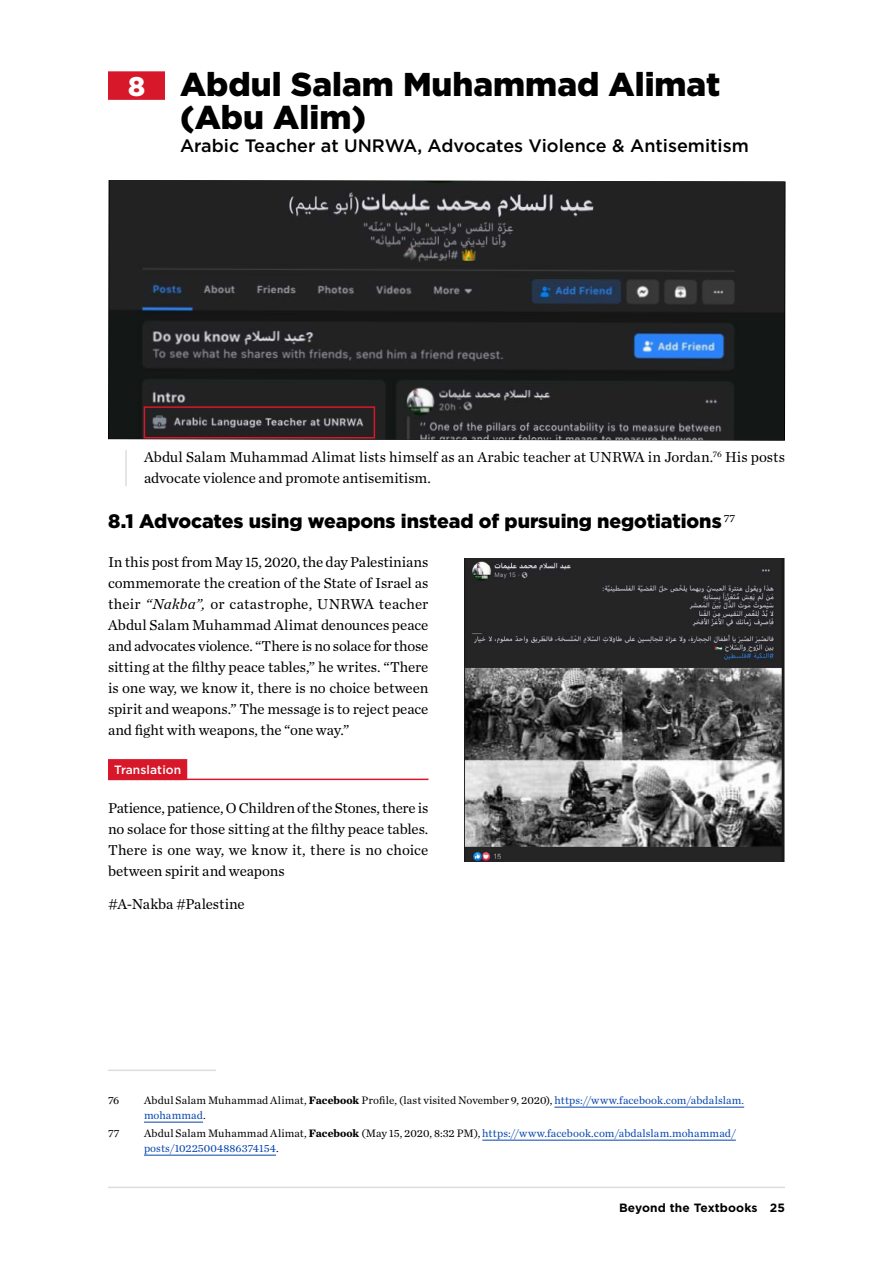
<style>
.page{position:relative;width:893px;height:1263px;background:#fff}
.page>*{position:absolute;margin:0;border:0;box-sizing:border-box;transform-origin:0 0}
.Staff_Heading{font:900 33px/33px "Gotham";color:#000}
.Heading_-_Smaller{font:900 19.5px "Gotham";letter-spacing:-.005em;color:#000}
.Staff_Heading-2{font:500 18px "Gotham";color:#000}
.Paragraph_-_First{font:15px/21px "Chronicle Text G1";letter-spacing:-.005em;color:#000;text-align:justify}
.Paragraph_-_Singular{font:15px/21px "Chronicle Text G1";color:#000;text-align:justify}
.Paragraph_-_Quote{font:15px/21px "Chronicle Text G1";color:#000}
.t1{font:700 12px "Gotham";letter-spacing:.01em;color:#000}
.Tag_-_Underline___NE{font:500 12px "Gotham";letter-spacing:.01em;color:#fff}
.Footnote{font:11.25px/15px "Chronicle Text G1";letter-spacing:.01em;color:#0645ad}
.Footnote-2{font:11.25px/15px "Chronicle Text G1";letter-spacing:.01em;color:#000}
.s1{font-size:27px;color:#fff}
.s2{font-style:italic}
.s3{font-weight:700}
.s4{color:#0645ad}
.s5{color:#000}
.s6{font-weight:700;color:#000}
</style>
<div class="page">
<hr style="left:108px;top:1187px;width:677px;height:1px;background:#dcddde">
<div style="left:108px;top:71px;width:57px;height:29px;background:#d7182a"></div>
<hr style="left:125px;top:450px;width:2px;height:36px;background:#dcddde">
<hr style="left:108px;top:1069px;width:108px;height:2px;background:#dcddde">
<hr style="left:554px;top:1107px;width:190px;height:1px;background:#0645ad">
<hr style="left:144px;top:1122px;width:59px;height:1px;background:#0645ad">
<hr style="left:482px;top:1140px;width:254px;height:1px;background:#0645ad">
<hr style="left:144px;top:1155px;width:132px;height:1px;background:#0645ad">
<hr style="left:108px;top:779px;width:320px;height:1px;background:#d7182a">
<div style="left:108px;top:759px;width:79px;height:21px;background:#d7182a"></div>
<img style="left:109px;top:180px;width:676px;height:260px">
<img style="left:464px;top:558px;width:320px;height:303px">
<div style="left:144px;top:406px;width:231px;height:32px;border:2px solid #d7182a"></div>
<p class="Staff_Heading" style="left:180px;top:67px;width:542px;text-indent:-52px"><span class="s1">8</span> Abdul Salam Muhammad Alimat (Abu Alim)</p>
<p class="Staff_Heading-2" style="left:180px;top:135px;width:570px">Arabic Teacher at UNRWA, Advocates Violence &amp; Antisemitism</p>
<p class="Paragraph_-_Quote" style="left:144px;top:446px;width:642px">Abdul Salam Muhammad Alimat lists himself as an Arabic teacher at UNRWA in Jordan.<sup>76</sup> His posts advocate violence and promote antisemitism.</p>
<p class="Heading_-_Smaller" style="left:108px;top:510px;width:629px">8.1 Advocates using weapons instead of pursuing negotiations <sup>77</sup></p>
<p class="Paragraph_-_First" style="left:108px;top:551px;width:322px">In this post from May 15, 2020, the day Palestinians commemorate the creation of the State of Israel as their <span class="s2">“Nakba”,</span> or catastrophe, UNRWA teacher Abdul Salam Muhammad Alimat denounces peace and advocates violence. “There is no solace for those sitting at the filthy peace tables,” he writes. “There is one way, we know it, there is no choice between spirit and weapons.” The message is to reject peace and fight with weapons, the “one way.”</p>
<p class="Tag_-_Underline___NE" style="left:114px;top:763px;width:69px">Translation</p>
<p class="Paragraph_-_Singular" style="left:108px;top:797px;width:322px">Patience, patience, O Children of the Stones, there is no solace for those sitting at the filthy peace tables.<br>There is one way, we know it, there is no choice between spirit and weapons</p>
<p class="Paragraph_-_Singular" style="left:108px;top:893px;width:138px">#A-Nakba #Palestine</p>
<p class="Footnote-2" style="left:108px;top:1092px;width:13px">76</p>
<p class="Footnote-2" style="left:144px;top:1092px;width:602px">Abdul Salam Muhammad Alimat, <span class="s3">Facebook</span> Profile, (last visited November 9, 2020), <span class="s4">https://www.facebook.com/abdalslam. mohammad</span>.</p>
<p class="Footnote-2" style="left:108px;top:1125px;width:13px">77</p>
<p class="Footnote" style="left:144px;top:1125px;width:593px"><span class="s5">Abdul Salam Muhammad Alimat,</span> <span class="s6">Facebook</span> <span class="s5">(May 15, 2020, 8:32 PM),</span> https://www.facebook.com/abdalslam.mohammad/ posts/10225004886374154<span class="s5">.</span></p>
<p class="t1" style="left:619px;top:1201px;width:167px">Beyond the Textbooks 25</p>
</div>
